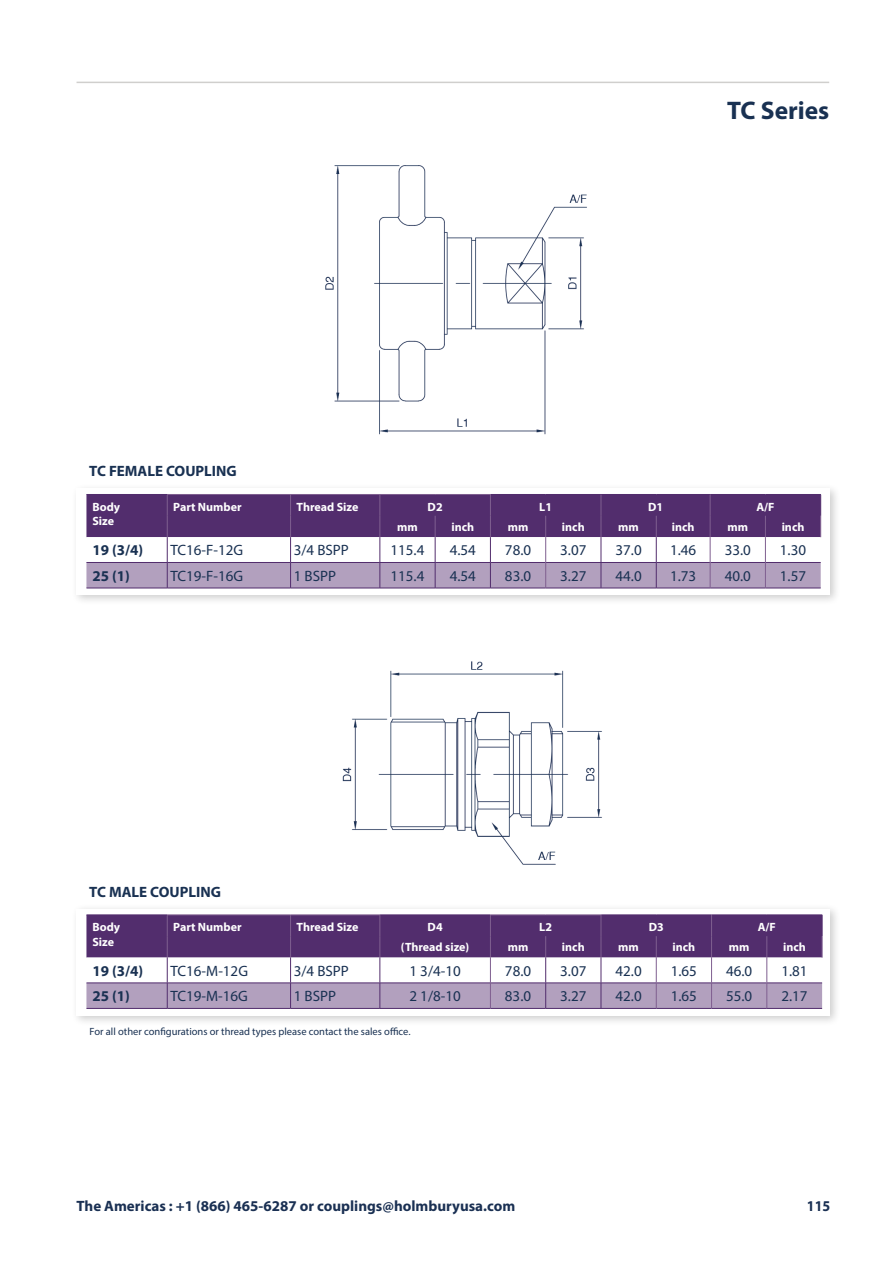
<style>
.page{position:relative;width:893px;height:1263px;background:#fff}
.page>*{position:absolute;margin:0;border:0;box-sizing:border-box;transform-origin:0 0}
.t1{font:700 25.5px "Myriad Pro";color:#193152}
.t2{font:15px "Myriad Pro";color:#193152}
.t3{font:700 15px "Myriad Pro";color:#1a3053}
.t4{font:700 15px "Myriad Pro";color:#193152}
.t5{font:700 15px "Myriad Pro";color:#1a3053;scale:.94 1}
.t6{font:700 12px/14.4px "Myriad Pro";color:#fff}
.t7{font:10.5px "Myriad Pro";color:#193152}
</style>
<div class="page">
<hr style="left:77px;top:82px;width:752px;height:1px;background:#d0cfcd">
<div style="left:71px;top:483px;width:770px;height:123px;background:#000;opacity:.2"></div>
<div style="left:77px;top:488px;width:753px;height:107px;background:#fff"></div>
<hr style="left:86px;top:588px;width:81px;height:1px;background:#522d6d">
<hr style="left:167px;top:588px;width:124px;height:1px;background:#522d6d">
<hr style="left:291px;top:588px;width:89px;height:1px;background:#522d6d">
<hr style="left:380px;top:588px;width:55px;height:1px;background:#522d6d">
<hr style="left:435px;top:588px;width:55px;height:1px;background:#522d6d">
<hr style="left:490px;top:588px;width:56px;height:1px;background:#522d6d">
<hr style="left:546px;top:588px;width:55px;height:1px;background:#522d6d">
<hr style="left:601px;top:588px;width:55px;height:1px;background:#522d6d">
<hr style="left:656px;top:588px;width:54px;height:1px;background:#522d6d">
<hr style="left:710px;top:588px;width:55px;height:1px;background:#522d6d">
<hr style="left:765px;top:588px;width:56px;height:1px;background:#522d6d">
<svg style="left:86px;top:494px;width:735px;height:94px"></svg>
<div style="left:71px;top:904px;width:770px;height:122px;background:#000;opacity:.2"></div>
<div style="left:77px;top:909px;width:753px;height:106px;background:#fff"></div>
<hr style="left:86px;top:1008px;width:81px;height:1px;background:#522d6d">
<hr style="left:167px;top:1008px;width:124px;height:1px;background:#522d6d">
<hr style="left:291px;top:1008px;width:89px;height:1px;background:#522d6d">
<hr style="left:380px;top:1008px;width:110px;height:1px;background:#522d6d">
<hr style="left:490px;top:1008px;width:56px;height:1px;background:#522d6d">
<hr style="left:546px;top:1008px;width:55px;height:1px;background:#522d6d">
<hr style="left:601px;top:1008px;width:55px;height:1px;background:#522d6d">
<hr style="left:656px;top:1008px;width:55px;height:1px;background:#522d6d">
<hr style="left:711px;top:1008px;width:56px;height:1px;background:#522d6d">
<hr style="left:767px;top:1008px;width:55px;height:1px;background:#522d6d">
<svg style="left:86px;top:915px;width:737px;height:93px"></svg>
<img style="left:325px;top:166px;width:262px;height:269px">
<img style="left:342px;top:661px;width:260px;height:204px">
<h1 class="t1" style="left:727px;top:93px;width:104px">TC Series</h1>
<p class="t4" style="left:89px;top:461px;width:149px">TC FEMALE COUPLING</p>
<p class="t6" style="left:92px;top:499px;width:29px">Body<br>Size</p>
<p class="t6" style="left:173px;top:499px;width:70px">Part Number</p>
<p class="t6" style="left:297px;top:499px;width:63px">Thread Size</p>
<p class="t6" style="left:428px;top:499px;width:17px">D2</p>
<p class="t6" style="left:539px;top:499px;width:14px">L1</p>
<p class="t6" style="left:648px;top:499px;width:17px">D1</p>
<p class="t6" style="left:756px;top:499px;width:20px">A/F</p>
<p class="t6" style="left:397px;top:519px;width:22px">mm</p>
<p class="t6" style="left:451px;top:519px;width:24px">inch</p>
<p class="t6" style="left:508px;top:519px;width:22px">mm</p>
<p class="t6" style="left:562px;top:519px;width:24px">inch</p>
<p class="t6" style="left:618px;top:519px;width:22px">mm</p>
<p class="t6" style="left:672px;top:519px;width:24px">inch</p>
<p class="t6" style="left:727px;top:519px;width:22px">mm</p>
<p class="t6" style="left:782px;top:519px;width:24px">inch</p>
<p class="t4" style="left:92px;top:540px;width:52px">19 (3/4)</p>
<p class="t2" style="left:170px;top:541px;width:74px">TC16-F-12G</p>
<p class="t2" style="left:294px;top:541px;width:57px">3/4 BSPP</p>
<p class="t2" style="left:391px;top:541px;width:35px">115.4</p>
<p class="t2" style="left:450px;top:541px;width:28px">4.54</p>
<p class="t2" style="left:505px;top:541px;width:28px">78.0</p>
<p class="t2" style="left:560px;top:541px;width:28px">3.07</p>
<p class="t2" style="left:615px;top:541px;width:28px">37.0</p>
<p class="t2" style="left:670px;top:541px;width:28px">1.46</p>
<p class="t2" style="left:725px;top:541px;width:28px">33.0</p>
<p class="t2" style="left:780px;top:541px;width:28px">1.30</p>
<p class="t4" style="left:92px;top:566px;width:39px">25 (1)</p>
<p class="t2" style="left:170px;top:567px;width:74px">TC19-F-16G</p>
<p class="t2" style="left:294px;top:567px;width:44px">1 BSPP</p>
<p class="t2" style="left:391px;top:567px;width:35px">115.4</p>
<p class="t2" style="left:450px;top:567px;width:28px">4.54</p>
<p class="t2" style="left:505px;top:567px;width:28px">83.0</p>
<p class="t2" style="left:560px;top:567px;width:28px">3.27</p>
<p class="t2" style="left:615px;top:567px;width:28px">44.0</p>
<p class="t2" style="left:670px;top:567px;width:28px">1.73</p>
<p class="t2" style="left:725px;top:567px;width:28px">40.0</p>
<p class="t2" style="left:780px;top:567px;width:28px">1.57</p>
<p class="t4" style="left:89px;top:882px;width:133px">TC MALE COUPLING</p>
<p class="t6" style="left:92px;top:920px;width:29px">Body<br>Size</p>
<p class="t6" style="left:173px;top:920px;width:70px">Part Number</p>
<p class="t6" style="left:297px;top:920px;width:63px">Thread Size</p>
<p class="t6" style="left:428px;top:920px;width:17px">D4</p>
<p class="t6" style="left:539px;top:920px;width:14px">L2</p>
<p class="t6" style="left:649px;top:920px;width:17px">D3</p>
<p class="t6" style="left:758px;top:920px;width:20px">A/F</p>
<p class="t6" style="left:401px;top:939px;width:70px">(Thread size)</p>
<p class="t6" style="left:508px;top:939px;width:22px">mm</p>
<p class="t6" style="left:562px;top:939px;width:24px">inch</p>
<p class="t6" style="left:618px;top:939px;width:22px">mm</p>
<p class="t6" style="left:672px;top:939px;width:24px">inch</p>
<p class="t6" style="left:729px;top:939px;width:22px">mm</p>
<p class="t6" style="left:783px;top:939px;width:24px">inch</p>
<p class="t4" style="left:92px;top:961px;width:52px">19 (3/4)</p>
<p class="t2" style="left:170px;top:961px;width:79px">TC16-M-12G</p>
<p class="t2" style="left:294px;top:961px;width:57px">3/4 BSPP</p>
<p class="t2" style="left:409px;top:961px;width:53px">1 3/4-10</p>
<p class="t2" style="left:505px;top:961px;width:28px">78.0</p>
<p class="t2" style="left:560px;top:961px;width:28px">3.07</p>
<p class="t2" style="left:615px;top:961px;width:28px">42.0</p>
<p class="t2" style="left:671px;top:961px;width:28px">1.65</p>
<p class="t2" style="left:726px;top:961px;width:28px">46.0</p>
<p class="t2" style="left:781px;top:961px;width:28px">1.81</p>
<p class="t4" style="left:92px;top:986px;width:39px">25 (1)</p>
<p class="t2" style="left:170px;top:987px;width:79px">TC19-M-16G</p>
<p class="t2" style="left:294px;top:987px;width:44px">1 BSPP</p>
<p class="t2" style="left:409px;top:987px;width:53px">2 1/8-10</p>
<p class="t2" style="left:505px;top:987px;width:28px">83.0</p>
<p class="t2" style="left:560px;top:987px;width:28px">3.27</p>
<p class="t2" style="left:615px;top:987px;width:28px">42.0</p>
<p class="t2" style="left:671px;top:987px;width:28px">1.65</p>
<p class="t2" style="left:726px;top:987px;width:28px">55.0</p>
<p class="t2" style="left:781px;top:987px;width:28px">2.17</p>
<p class="t7" style="left:90px;top:1025px;width:322px">For all other configurations or thread types please contact the sales office.</p>
<p class="t3" style="left:77px;top:1196px;width:440px">The Americas : +1 (866) 465-6287 or couplings@holmburyusa.com</p>
<p class="t5" style="left:807px;top:1196px;width:26px">115</p>
</div>
